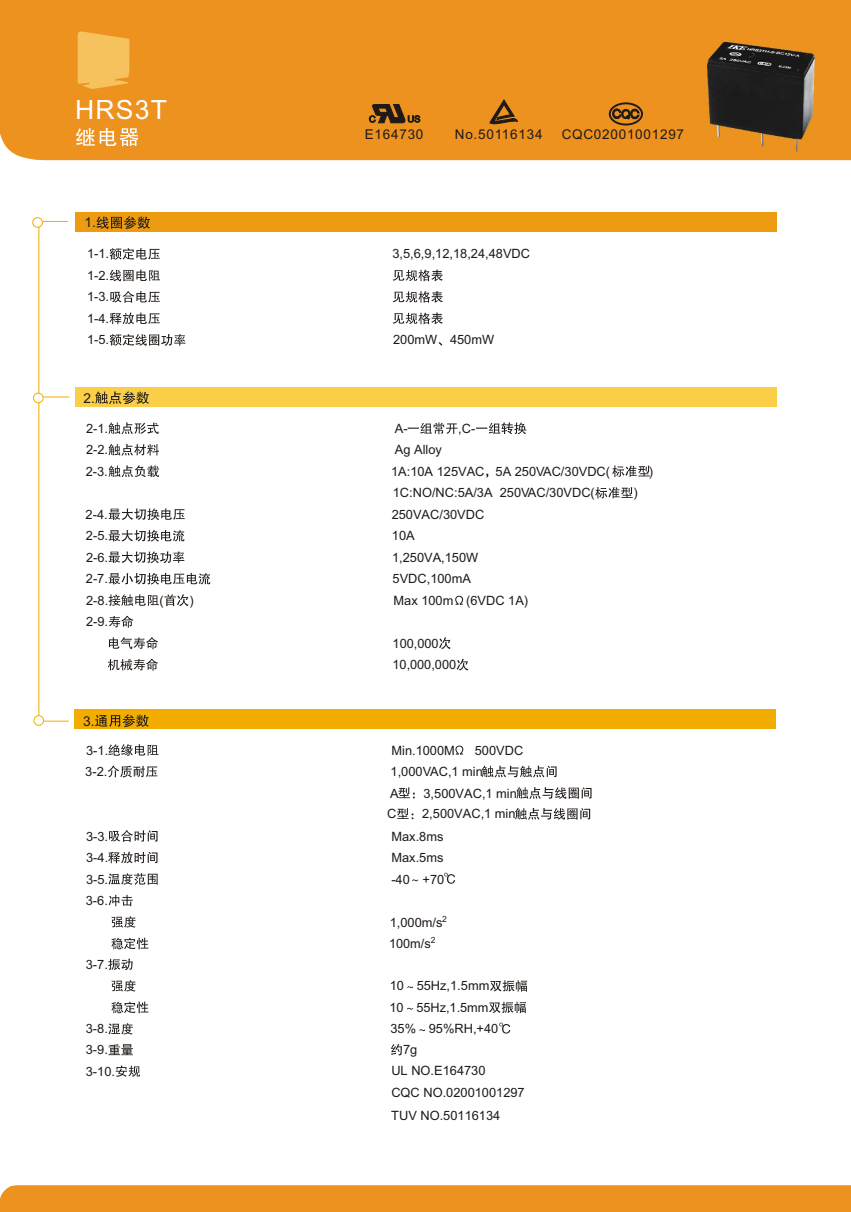
<style>
.page{position:relative;width:851px;height:1212px;background:#fff}
.page>*{position:absolute;margin:0;border:0;box-sizing:border-box;transform-origin:0 0}
.t1{font:26.55px "Arial";letter-spacing:.045em;color:#fff}
.t2{font:13.65px "Arial";color:#1f1a17}
.t3{font:13.5px "Arial";letter-spacing:.055em;color:#1f1a17}
.t4{font:12.9px/21.5px "Arial";color:#1f1a17}
.t5{font:9px "Arial";color:#1f1a17}
.t6{font:8.55px "Arial";color:#1f1a17}
</style>
<div class="page">
<div style="left:0;top:1185px;width:850px;height:27px;background:#ed911f"></div>
<div style="left:74px;top:710px;width:702px;height:19px;background:#f2ad00"></div>
<div style="left:75px;top:388px;width:702px;height:19px;background:#facf47"></div>
<div style="left:75px;top:212px;width:702px;height:20px;background:#ed9c12"></div>
<svg style="left:97px;top:216px;width:53px;height:13px"></svg>
<svg style="left:109px;top:248px;width:51px;height:12px"></svg>
<svg style="left:110px;top:270px;width:50px;height:11px"></svg>
<svg style="left:392px;top:270px;width:51px;height:11px"></svg>
<svg style="left:110px;top:291px;width:50px;height:12px"></svg>
<svg style="left:392px;top:291px;width:51px;height:12px"></svg>
<svg style="left:110px;top:313px;width:50px;height:11px"></svg>
<svg style="left:392px;top:313px;width:51px;height:11px"></svg>
<svg style="left:109px;top:334px;width:76px;height:12px"></svg>
<svg style="left:95px;top:391px;width:54px;height:13px"></svg>
<svg style="left:108px;top:422px;width:51px;height:12px"></svg>
<svg style="left:407px;top:422px;width:50px;height:12px"></svg>
<svg style="left:476px;top:422px;width:50px;height:12px"></svg>
<svg style="left:108px;top:444px;width:51px;height:12px"></svg>
<svg style="left:108px;top:465px;width:51px;height:12px"></svg>
<svg style="left:612px;top:466px;width:37px;height:11px"></svg>
<svg style="left:595px;top:487px;width:37px;height:12px"></svg>
<svg style="left:109px;top:508px;width:76px;height:12px"></svg>
<svg style="left:109px;top:530px;width:75px;height:12px"></svg>
<svg style="left:109px;top:551px;width:75px;height:12px"></svg>
<svg style="left:109px;top:573px;width:101px;height:12px"></svg>
<svg style="left:109px;top:594px;width:80px;height:12px"></svg>
<svg style="left:455px;top:596px;width:8px;height:9px"></svg>
<svg style="left:109px;top:616px;width:24px;height:12px"></svg>
<svg style="left:109px;top:637px;width:49px;height:12px"></svg>
<svg style="left:439px;top:637px;width:12px;height:12px"></svg>
<svg style="left:108px;top:659px;width:50px;height:12px"></svg>
<svg style="left:456px;top:659px;width:12px;height:12px"></svg>
<svg style="left:95px;top:714px;width:54px;height:13px"></svg>
<svg style="left:108px;top:744px;width:50px;height:12px"></svg>
<svg style="left:455px;top:746px;width:8px;height:9px"></svg>
<svg style="left:108px;top:766px;width:49px;height:11px"></svg>
<svg style="left:481px;top:766px;width:75px;height:11px"></svg>
<svg style="left:398px;top:787px;width:16px;height:11px"></svg>
<svg style="left:516px;top:787px;width:75px;height:12px"></svg>
<svg style="left:109px;top:830px;width:49px;height:12px"></svg>
<svg style="left:108px;top:852px;width:50px;height:11px"></svg>
<svg style="left:108px;top:873px;width:50px;height:12px"></svg>
<svg style="left:444px;top:873px;width:11px;height:11px"></svg>
<svg style="left:109px;top:895px;width:24px;height:11px"></svg>
<svg style="left:112px;top:916px;width:23px;height:12px"></svg>
<svg style="left:111px;top:938px;width:37px;height:11px"></svg>
<svg style="left:108px;top:959px;width:25px;height:11px"></svg>
<svg style="left:112px;top:980px;width:23px;height:12px"></svg>
<svg style="left:490px;top:980px;width:37px;height:12px"></svg>
<svg style="left:111px;top:1002px;width:37px;height:11px"></svg>
<svg style="left:489px;top:1002px;width:37px;height:11px"></svg>
<svg style="left:108px;top:1023px;width:25px;height:12px"></svg>
<svg style="left:499px;top:1023px;width:11px;height:11px"></svg>
<svg style="left:109px;top:1044px;width:24px;height:11px"></svg>
<svg style="left:391px;top:1044px;width:11px;height:11px"></svg>
<svg style="left:116px;top:1066px;width:24px;height:11px"></svg>
<div style="left:0;top:0;width:850px;height:160px;background:#ed911f"></div>
<svg style="left:76px;top:128px;width:62px;height:18px"></svg>
<svg style="left:78px;top:31px;width:51px;height:58px;background:#f3bb55"></svg>
<svg style="left:38px;top:221px;width:32px;height:501px"></svg>
<div style="left:32px;top:217px;width:11px;height:11px;background:#fff;border:1px solid #f2ad00;border-radius:50%"></div>
<div style="left:33px;top:715px;width:11px;height:11px;background:#fff;border:1px solid #f2ad00;border-radius:50%"></div>
<hr style="left:38px;top:397px;width:31px;height:1px;background:#f2ad00">
<div style="left:33px;top:393px;width:11px;height:10px;background:#fff;border:1px solid #f2ad00;border-radius:50%"></div>
<svg style="left:612px;top:109px;width:27px;height:10px"></svg>
<div style="left:608px;top:102px;width:35px;height:24px;border:2px solid #1f1a17;border-radius:50%"></div>
<svg style="left:489px;top:100px;width:28px;height:24px"></svg>
<img style="left:707px;top:43px;width:107px;height:108px">
<svg style="left:397px;top:808px;width:16px;height:11px"></svg>
<svg style="left:515px;top:808px;width:75px;height:12px"></svg>
<svg style="left:372px;top:105px;width:33px;height:18px"></svg>
<h1 class="t1" style="left:75px;top:100px;width:93px">HRS3T</h1>
<p class="t5" style="left:369px;top:116px;width:8px">C</p>
<p class="t5" style="left:407px;top:116px;width:14px">US</p>
<p class="t3" style="left:365px;top:129px;width:60px">E164730</p>
<p class="t3" style="left:455px;top:130px;width:89px">No.50116134</p>
<p class="t3" style="left:561px;top:129px;width:124px">CQC02001001297</p>
<p class="t2" style="left:84px;top:217px;width:13px">1.</p>
<p class="t4" style="left:87px;top:244px;width:24px">1-1.</p>
<p class="t4" style="left:392px;top:244px;width:139px">3,5,6,9,12,18,24,48VDC</p>
<p class="t4" style="left:87px;top:266px;width:24px;text-align:justify">1-2.<br>1-3.<br>1-4.<br>1-5.</p>
<p class="t4" style="left:393px;top:330px;width:103px">200mW 450mW</p>
<p class="t2" style="left:83px;top:393px;width:13px">2.</p>
<p class="t4" style="left:86px;top:419px;width:24px">2-1.</p>
<p class="t4" style="left:395px;top:419px;width:14px">A-</p>
<p class="t4" style="left:458px;top:419px;width:19px">,C-</p>
<p class="t4" style="left:86px;top:440px;width:24px">2-2.</p>
<p class="t4" style="left:395px;top:440px;width:49px">Ag Alloy</p>
<p class="t4" style="left:86px;top:462px;width:24px">2-3.</p>
<p class="t4" style="left:391px;top:462px;width:220px">1A:10A 125VAC 5A 250VAC/30VDC(</p>
<p class="t4" style="left:648px;top:462px;width:6px">)</p>
<p class="t4" style="left:393px;top:483px;width:203px">1C:NO/NC:5A/3A 250VAC/30VDC(</p>
<p class="t4" style="left:633px;top:483px;width:6px">)</p>
<p class="t4" style="left:86px;top:505px;width:24px">2-4.</p>
<p class="t4" style="left:391px;top:505px;width:94px">250VAC/30VDC</p>
<p class="t4" style="left:86px;top:526px;width:24px">2-5.</p>
<p class="t4" style="left:392px;top:526px;width:24px">10A</p>
<p class="t4" style="left:86px;top:548px;width:24px">2-6.</p>
<p class="t4" style="left:392px;top:548px;width:88px">1,250VA,150W</p>
<p class="t4" style="left:86px;top:569px;width:24px">2-7.</p>
<p class="t4" style="left:392px;top:569px;width:80px">5VDC,100mA</p>
<p class="t4" style="left:86px;top:591px;width:24px">2-8.</p>
<p class="t4" style="left:159px;top:591px;width:6px">(</p>
<p class="t4" style="left:189px;top:591px;width:6px">)</p>
<p class="t4" style="left:393px;top:591px;width:136px">Max 100m (6VDC 1A)</p>
<p class="t4" style="left:86px;top:612px;width:24px">2-9.</p>
<p class="t4" style="left:392px;top:634px;width:65px">100,000<br>10,000,000</p>
<p class="t2" style="left:83px;top:716px;width:13px">3.</p>
<p class="t4" style="left:86px;top:741px;width:24px">3-1.</p>
<p class="t4" style="left:391px;top:741px;width:65px">Min.1000M</p>
<p class="t4" style="left:475px;top:741px;width:50px">500VDC</p>
<p class="t4" style="left:85px;top:762px;width:24px">3-2.</p>
<p class="t4" style="left:390px;top:762px;width:94px">1,000VAC,1 min<br>A</p>
<p class="t4" style="left:423px;top:783px;width:95px">3,500VAC,1 min</p>
<p class="t4" style="left:387px;top:804px;width:11px">C</p>
<p class="t4" style="left:422px;top:804px;width:95px">2,500VAC,1 min</p>
<p class="t4" style="left:86px;top:827px;width:24px">3-3.</p>
<p class="t4" style="left:391px;top:827px;width:54px">Max.8ms</p>
<p class="t4" style="left:86px;top:848px;width:24px">3-4.</p>
<p class="t4" style="left:391px;top:848px;width:54px">Max.5ms</p>
<p class="t4" style="left:86px;top:870px;width:24px">3-5.</p>
<p class="t4" style="left:391px;top:870px;width:54px">-40 +70</p>
<p class="t4" style="left:86px;top:891px;width:24px">3-6.</p>
<p class="t4" style="left:389px;top:912px;width:55px">1,000m/s<br>100m/s</p>
<p class="t4" style="left:86px;top:955px;width:24px">3-7.</p>
<p class="t4" style="left:389px;top:976px;width:101px">10 55Hz,1.5mm<br>10 55Hz,1.5mm</p>
<p class="t4" style="left:86px;top:1019px;width:24px">3-8.</p>
<p class="t4" style="left:390px;top:1019px;width:109px">35% 95%RH,+40</p>
<p class="t4" style="left:86px;top:1040px;width:24px">3-9.</p>
<p class="t4" style="left:403px;top:1040px;width:16px">7g</p>
<p class="t4" style="left:86px;top:1062px;width:31px">3-10.</p>
<p class="t4" style="left:391px;top:1061px;width:135px">UL NO.E164730<br>CQC NO.02001001297</p>
<p class="t6" style="left:442px;top:916px;width:6px">2</p>
<p class="t6" style="left:431px;top:936px;width:6px">2</p>
<p class="t4" style="left:391px;top:1106px;width:111px">TUV NO.50116134</p>
</div>
